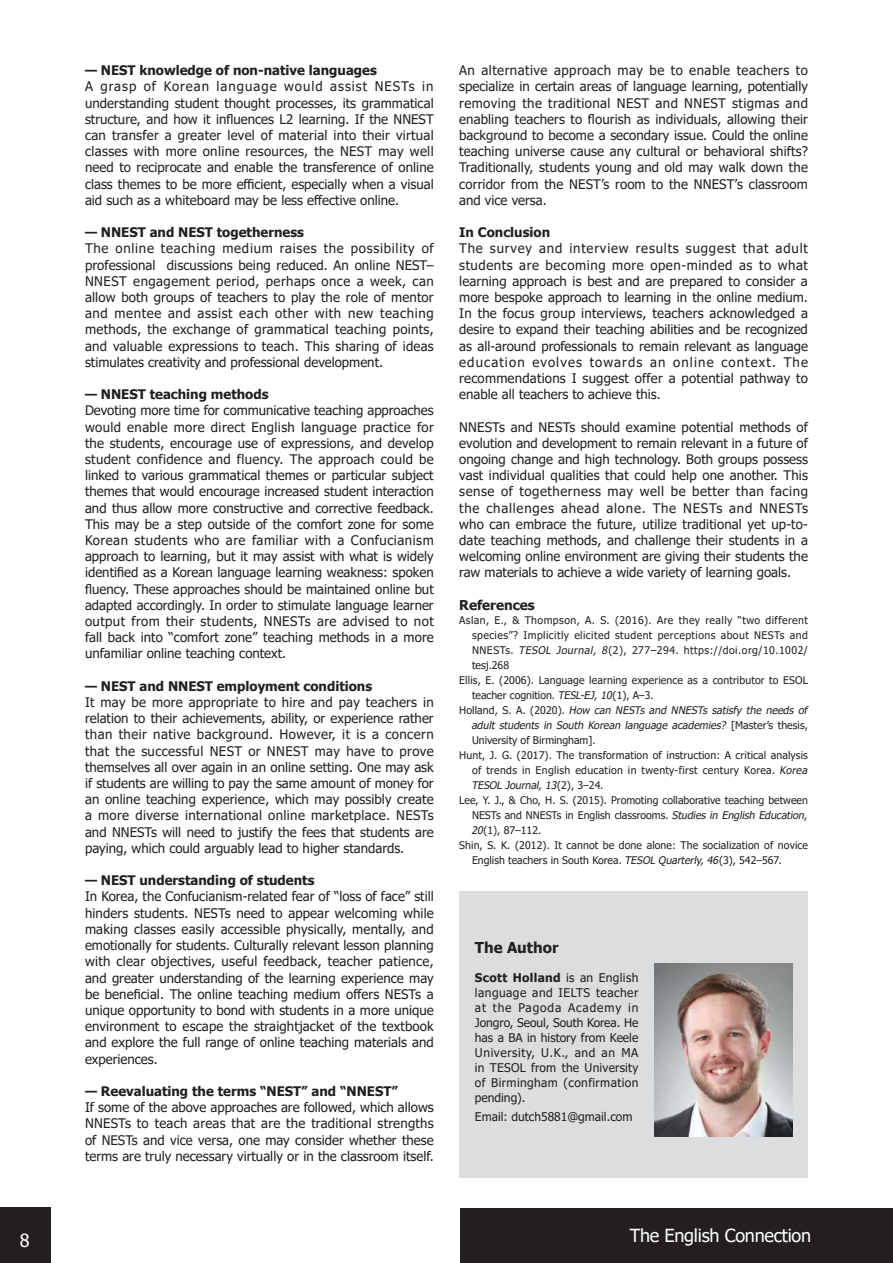
<style>
.page{position:relative;width:893px;height:1263px;background:#fff}
.page>*{position:absolute;margin:0;border:0;box-sizing:border-box;transform-origin:0 0}
.t1{font:18px "Tahoma";letter-spacing:-.015em;color:#fff}
.t2{font:700 15px "Tahoma";color:#231f20}
.t3{font:700 13.5px "Tahoma";color:#231f20}
.t4{font:13.2px/16.2px "Tahoma";color:#231f20;text-align:justify}
.t5{font:700 13.2px "Tahoma";color:#231f20}
.t6{font:12px/15px "Tahoma";letter-spacing:.015em;color:#231f20;text-align:justify}
.t7{font:10.5px "Tahoma";letter-spacing:.01em;color:#231f20}
.t8{font:italic 10.5px "Tahoma";color:#231f20}
.t9{font:10.5px "Tahoma";letter-spacing:.04em;color:#231f20}
.t10{font:10.5px "Tahoma";letter-spacing:.03em;color:#231f20}
.t11{font:10.5px "Tahoma";letter-spacing:.045em;color:#231f20}
.s1{font-style:italic}
.s2{font-style:normal}
.s3{font-weight:700}
</style>
<div class="page">
<div style="left:0;top:1207px;width:51px;height:56px;background:#231f20"></div>
<div style="left:460px;top:1208px;width:433px;height:55px;background:#231f20"></div>
<div style="left:459px;top:891px;width:349px;height:287px;background:#dcdddf"></div>
<img style="left:654px;top:963px;width:138px;height:173px">
<p class="t5" style="left:85px;top:61px;width:293px">— NEST knowledge of non-native languages</p>
<p class="t4" style="left:85px;top:79px;width:350px">A grasp of Korean language would assist NESTs in understanding student thought processes, its grammatical structure, and how it influences L2 learning. If the NNEST can transfer a greater level of material into their virtual classes with more online resources, the NEST may well need to reciprocate and enable the transference of online class themes to be more efficient, especially when a visual aid such as a whiteboard may be less effective online.</p>
<p class="t5" style="left:85px;top:223px;width:220px">— NNEST and NEST togetherness</p>
<p class="t4" style="left:85px;top:241px;width:350px">The online teaching medium raises the possibility of professional discussions being reduced. An online NEST– NNEST engagement period, perhaps once a week, can allow both groups of teachers to play the role of mentor and mentee and assist each other with new teaching methods, the exchange of grammatical teaching points, and valuable expressions to teach. This sharing of ideas stimulates creativity and professional development.</p>
<p class="t5" style="left:85px;top:385px;width:185px">— NNEST teaching methods</p>
<p class="t4" style="left:85px;top:403px;width:350px">Devoting more time for communicative teaching approaches would enable more direct English language practice for the students, encourage use of expressions, and develop student confidence and fluency. The approach could be linked to various grammatical themes or particular subject themes that would encourage increased student interaction and thus allow more constructive and corrective feedback.<br>This may be a step outside of the comfort zone for some Korean students who are familiar with a Confucianism approach to learning, but it may assist with what is widely identified as a Korean language learning weakness: spoken fluency. These approaches should be maintained online but adapted accordingly. In order to stimulate language learner output from their students, NNESTs are advised to not fall back into “comfort zone” teaching methods in a more unfamiliar online teaching context.</p>
<p class="t5" style="left:85px;top:677px;width:289px">— NEST and NNEST employment conditions</p>
<p class="t4" style="left:85px;top:695px;width:350px">It may be more appropriate to hire and pay teachers in relation to their achievements, ability, or experience rather than their native background. However, it is a concern that the successful NEST or NNEST may have to prove themselves all over again in an online setting. One may ask if students are willing to pay the same amount of money for an online teaching experience, which may possibly create a more diverse international online marketplace. NESTs and NNESTs will need to justify the fees that students are paying, which could arguably lead to higher standards.</p>
<p class="t5" style="left:85px;top:871px;width:231px">— NEST understanding of students</p>
<p class="t4" style="left:85px;top:889px;width:350px">In Korea, the Confucianism-related fear of “loss of face” still hinders students. NESTs need to appear welcoming while making classes easily accessible physically, mentally, and emotionally for students. Culturally relevant lesson planning with clear objectives, useful feedback, teacher patience, and greater understanding of the learning experience may be beneficial. The online teaching medium offers NESTs a unique opportunity to bond with students in a more unique environment to escape the straightjacket of the textbook and explore the full range of online teaching materials and experiences.</p>
<p class="t5" style="left:85px;top:1082px;width:314px">— Reevaluating the terms “NEST” and “NNEST”</p>
<p class="t4" style="left:85px;top:1100px;width:350px">If some of the above approaches are followed, which allows NNESTs to teach areas that are the traditional strengths of NESTs and vice versa, one may consider whether these terms are truly necessary virtually or in the classroom itself.</p>
<p class="t4" style="left:459px;top:63px;width:350px">An alternative approach may be to enable teachers to specialize in certain areas of language learning, potentially removing the traditional NEST and NNEST stigmas and enabling teachers to flourish as individuals, allowing their background to become a secondary issue. Could the online teaching universe cause any cultural or behavioral shifts?<br>Traditionally, students young and old may walk down the corridor from the NEST’s room to the NNEST’s classroom and vice versa.</p>
<p class="t5" style="left:459px;top:223px;width:92px">In Conclusion</p>
<p class="t4" style="left:459px;top:241px;width:350px">The survey and interview results suggest that adult students are becoming more open-minded as to what learning approach is best and are prepared to consider a more bespoke approach to learning in the online medium.<br>In the focus group interviews, teachers acknowledged a desire to expand their teaching abilities and be recognized as all-around professionals to remain relevant as language education evolves towards an online context. The recommendations I suggest offer a potential pathway to enable all teachers to achieve this.</p>
<p class="t4" style="left:459px;top:419px;width:350px">NNESTs and NESTs should examine potential methods of evolution and development to remain relevant in a future of ongoing change and high technology. Both groups possess vast individual qualities that could help one another. This sense of togetherness may well be better than facing the challenges ahead alone. The NESTs and NNESTs who can embrace the future, utilize traditional yet up-to&shy;date teaching methods, and challenge their students in a welcoming online environment are giving their students the raw materials to achieve a wide variety of learning goals.</p>
<p class="t3" style="left:459px;top:596px;width:77px">References</p>
<p class="t9" style="left:459px;top:613px;width:350px">Aslan, E., &amp; Thompson, A. S. (2016). Are they really “two different</p>
<p class="t9" style="left:472px;top:628px;width:337px">species”? Implicitly elicited student perceptions about NESTs and</p>
<p class="t11" style="left:472px;top:643px;width:337px">NNESTs. <span class="s1">TESOL Journal, 8</span>(2), 277–294. https://doi.org/10.1002/</p>
<p class="t7" style="left:472px;top:658px;width:39px">tesj.268</p>
<p class="t7" style="left:459px;top:673px;width:350px">Ellis, E. (2006). Language learning experience as a contributor to ESOL</p>
<p class="t7" style="left:472px;top:688px;width:183px">teacher cognition. <span class="s1">TESL-EJ,10</span>(1), A–3.</p>
<p class="t8" style="left:459px;top:703px;width:352px"><span class="s2">H o l l a n d , S . A . ( 2 0 2 0 ) .</span> How can NESTs and NNESTs satisfy the needs of</p>
<p class="t8" style="left:471px;top:718px;width:338px">adult students in South Korean language academies? <span class="s2">[ M a s t e r ’s t h e s i s ,</span></p>
<p class="t7" style="left:472px;top:733px;width:125px">University of Birmingham].</p>
<p class="t7" style="left:459px;top:748px;width:350px">Hunt, J. G. (2017). The transformation of instruction: A critical analysis</p>
<p class="t10" style="left:472px;top:763px;width:339px">of trends in English education in twenty-first century Korea. <span class="s1">Korea</span></p>
<p class="t8" style="left:471px;top:778px;width:134px">TESOL Journal,13<span class="s2">( 2 ) , 3 – 2 4 .</span></p>
<p class="t7" style="left:459px;top:793px;width:350px">Lee, Y. J., &amp; Cho, H. S. (2015). Promoting collaborative teaching between</p>
<p class="t7" style="left:472px;top:808px;width:339px">NESTs and NNESTs in English classrooms. <span class="s1">Studies in English Education,</span></p>
<p class="t7" style="left:471px;top:823px;width:71px"><span class="s1">20</span>(1), 87–112.</p>
<p class="t7" style="left:459px;top:838px;width:350px">Shin, S. K. (2012). It cannot be done alone: The socialization of novice</p>
<p class="t7" style="left:472px;top:853px;width:311px">English teachers in South Korea. <span class="s1">TESOL Quarterly,46</span>(3), 542–567.</p>
<p class="t2" style="left:475px;top:937px;width:85px">The Author</p>
<p class="t6" style="left:475px;top:970px;width:165px"><span class="s3">Scott Holland</span> is an English language and IELTS teacher at the Pagoda Academy in Jongro, Seoul, South Korea. He has a BA in history from Keele University, U.K., and an MA in TESOL from the University of Birmingham (confirmation pending).</p>
<p class="t6" style="left:475px;top:1110px;width:159px">Email: dutch5881@gmail.com</p>
<h1 class="t1" style="left:20px;top:1228px;width:11px">8</h1>
<h1 class="t1" style="left:630px;top:1224px;width:183px">The English Connection</h1>
</div>
